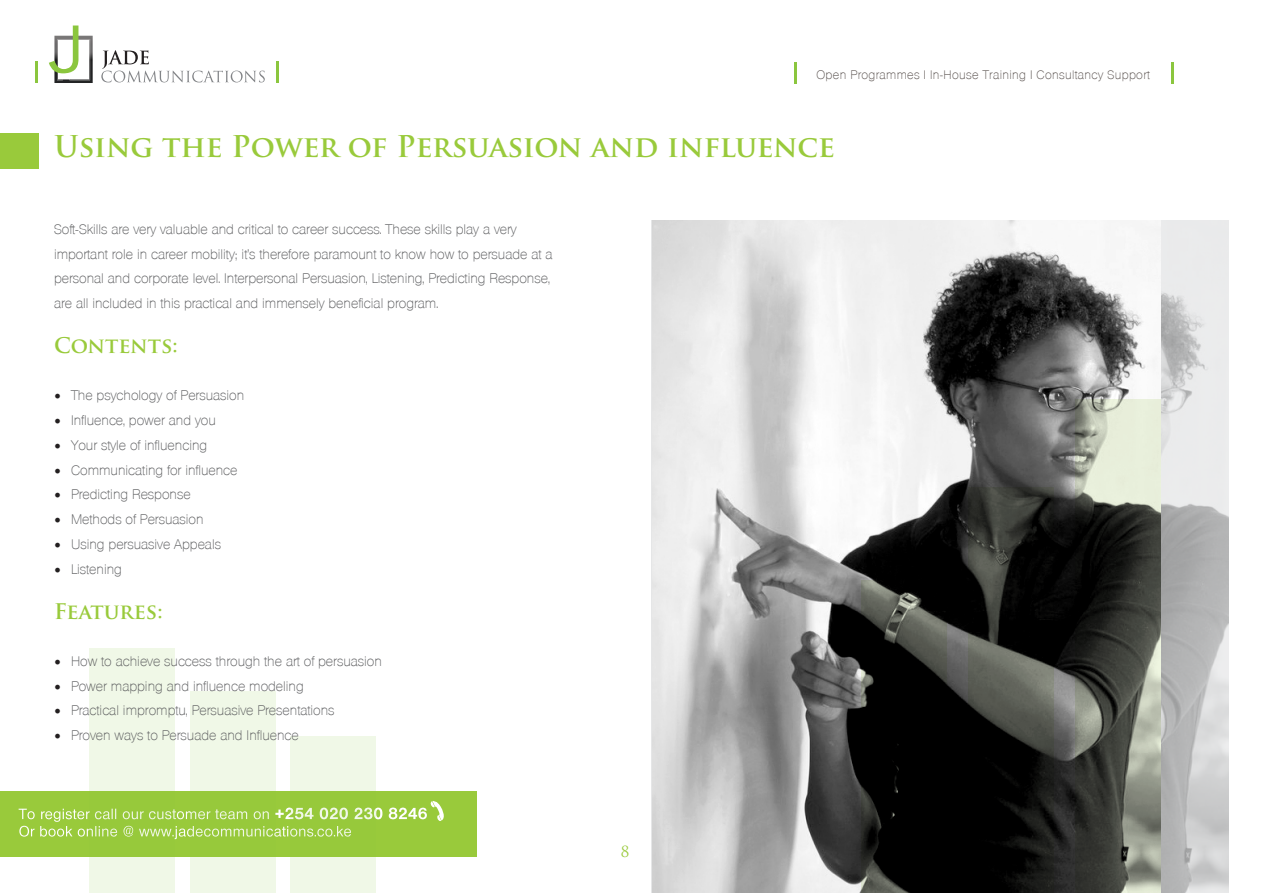
<style>
.page{position:relative;width:1263px;height:893px;background:#fff}
.page>*{position:absolute;margin:0;border:0;box-sizing:border-box;transform-origin:0 0}
.t1{font:700 29.25px "Trajan Pro";letter-spacing:-.01em;color:#99ca3b}
.t2{font:700 21px "Trajan Pro";color:#99ca3b}
.t3{font:15px "Trajan Pro";color:#99ca3b}
.t4{font:200 13.5px/24.8px "Olympia";color:#57585a}
.t5{font:200 12px "Olympia";letter-spacing:.03em;color:#524a47}
.s1{font-family:"Minion Pro";font-weight:400;font-size:18px;color:#231f20}
</style>
<div class="page">
<hr style="left:794px;top:63px;width:3px;height:21px;background:#8bc63e">
<hr style="left:1171px;top:63px;width:3px;height:21px;background:#8bc63e">
<hr style="left:35px;top:61px;width:3px;height:22px;background:#8bc63e">
<hr style="left:276px;top:61px;width:3px;height:22px;background:#8bc63e">
<svg style="left:101px;top:50px;width:164px;height:32px"></svg>
<svg style="left:49px;top:26px;width:44px;height:57px"></svg>
<div style="left:0;top:791px;width:476px;height:65px;background:#99ca3b"></div>
<svg style="left:19px;top:801px;width:425px;height:38px"></svg>
<svg style="left:90px;top:649px;width:85px;height:244px;fill:#f0f8e7"></svg>
<svg style="left:191px;top:691px;width:85px;height:202px;fill:#f0f8e7"></svg>
<svg style="left:290px;top:737px;width:86px;height:156px;fill:#f0f8e7"></svg>
<img style="left:1160px;top:221px;width:68px;height:672px">
<div style="left:0;top:133px;width:39px;height:36px;background:#99ca3b"></div>
<img style="left:653px;top:221px;width:507px;height:672px">
<svg style="left:1075px;top:400px;width:85px;height:493px;background:#666960"></svg>
<svg style="left:968px;top:487px;width:85px;height:406px;background:#222420"></svg>
<svg style="left:861px;top:580px;width:85px;height:313px;background:#161715"></svg>
<p class="t5" style="left:816px;top:68px;width:335px">Open Programmes | In-House Training | Consultancy Support</p>
<p class="t1" style="left:54px;top:128px;width:782px">Using the Power of Persuasion and influence</p>
<p class="t4" style="left:54px;top:217px;width:500px">Soft-Skills are very valuable and critical to career success. These skills play a very important role in career mobility; it’s therefore paramount to know how to persuade at a personal and corporate level. Interpersonal Persuasion, Listening, Predicting Response, are all included in this practical and immensely beneficial program.</p>
<p class="t2" style="left:54px;top:332px;width:125px">Contents:</p>
<p class="t4" style="left:54px;top:383px;width:192px"><span class="s1">•</span> The psychology of Persuasion</p>
<p class="t4" style="left:54px;top:408px;width:163px"><span class="s1">•</span> Influence, power and you</p>
<p class="t4" style="left:54px;top:433px;width:155px"><span class="s1">•</span> Your style of influencing</p>
<p class="t4" style="left:54px;top:457px;width:185px"><span class="s1">•</span> Communicating for influence</p>
<p class="t4" style="left:54px;top:482px;width:138px"><span class="s1">•</span> Predicting Response</p>
<p class="t4" style="left:54px;top:507px;width:151px"><span class="s1">•</span> Methods of Persuasion</p>
<p class="t4" style="left:54px;top:532px;width:168px"><span class="s1">•</span> Using persuasive Appeals</p>
<p class="t4" style="left:54px;top:556px;width:69px"><span class="s1">•</span> Listening</p>
<p class="t2" style="left:54px;top:598px;width:110px">Features:</p>
<p class="t4" style="left:54px;top:649px;width:329px"><span class="s1">•</span> How to achieve success through the art of persuasion</p>
<p class="t4" style="left:54px;top:673px;width:251px"><span class="s1">•</span> Power mapping and influence modeling</p>
<p class="t4" style="left:54px;top:698px;width:282px"><span class="s1">•</span> Practical impromptu, Persuasive Presentations</p>
<p class="t4" style="left:54px;top:723px;width:246px"><span class="s1">•</span> Proven ways to Persuade and Influence</p>
<p class="t3" style="left:621px;top:842px;width:10px">8</p>
</div>
